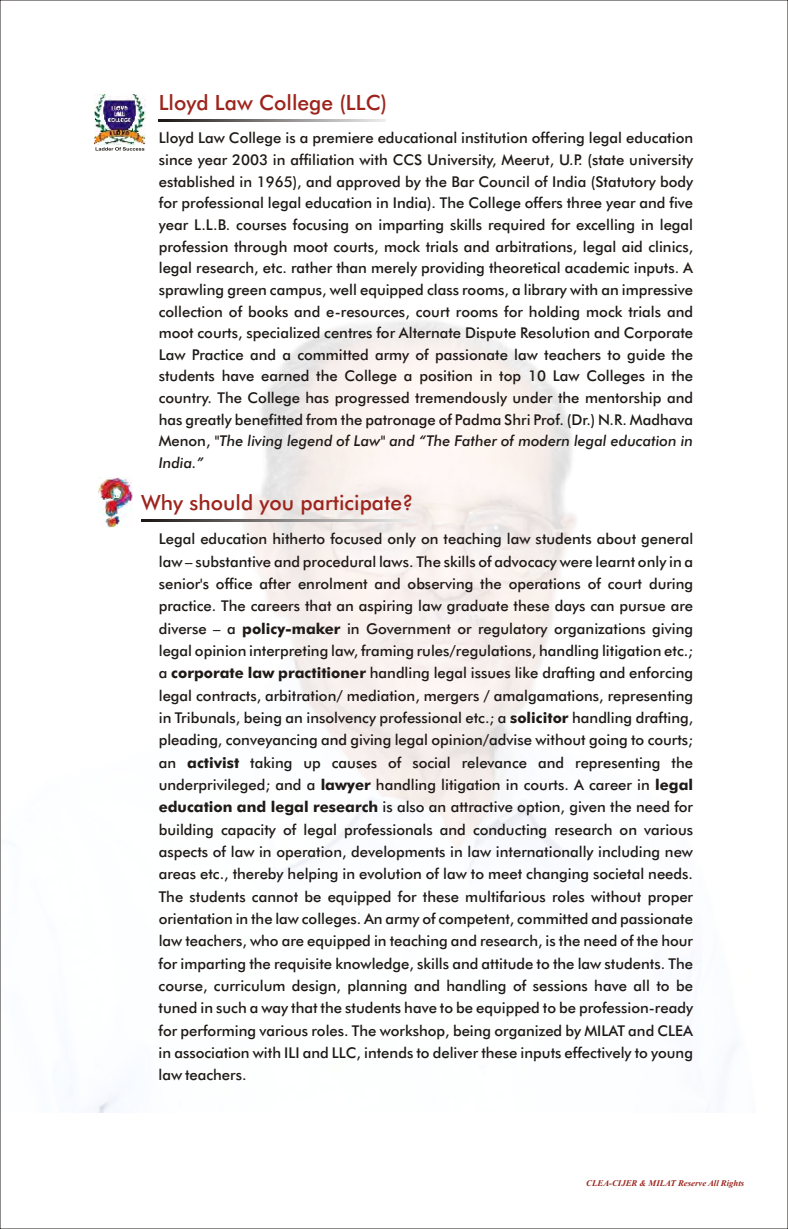
<style>
.page{position:relative;width:788px;height:1229px;background:#fff}
.page>*{position:absolute;margin:0;border:0;box-sizing:border-box;transform-origin:0 0}
.t1{font:500 21px "Futura BT";color:#9c241c}
.t2{font:500 14.88px/22.4px "Futura BT";color:#1f1a17;text-align:justify}
.t3{font:italic 700 8.75px "Times New Roman";color:#9c241c}
.s1{font-style:italic}
.s2{font-style:inherit}
</style>
<div class="page">
<img style="left:94px;top:320px;width:645px;height:792px">
<svg style="left:141px;top:520px;width:271px;height:2px"></svg>
<svg style="left:159px;top:120px;width:226px;height:2px"></svg>
<svg style="left:95px;top:147px;width:49px;height:4px"></svg>
<img style="left:94px;top:95px;width:51px;height:50px">
<img style="left:99px;top:477px;width:34px;height:50px">
<h1 class="t1" style="left:159px;top:94px;width:230px">Lloyd Law College (LLC)</h1>
<p class="t2" style="left:159px;top:129px;width:536px;line-height:21.7px">Lloyd Law College is a premiere educational institution offering legal education since year 2003 in affiliation with CCS University, Meerut, U.P. (state university established in 1965), and approved by the Bar Council of India (Statutory body for professional legal education in India). The College offers three year and five year L.L.B. courses focusing on imparting skills required for excelling in legal profession through moot courts, mock trials and arbitrations, legal aid clinics, legal research, etc. rather than merely providing theoretical academic inputs. A sprawling green campus, well equipped class rooms, a library with an impressive collection of books and e-resources, court rooms for holding mock trials and moot courts, specialized centres for Alternate Dispute Resolution and Corporate Law Practice and a committed army of passionate law teachers to guide the students have earned the College a position in top 10 Law Colleges in the country. The College has progressed tremendously under the mentorship and has greatly benefitted from the patronage of Padma Shri Prof. (Dr.) N.R. Madhava Menon, <span class="s1">"The living legend of Law" and “The Father of modern legal education in India.”</span></p>
<h1 class="t1" style="left:141px;top:494px;width:274px">Why should you participate?</h1>
<p class="t2" style="left:159px;top:529px;width:536px">Legal education hitherto focused only on teaching law students about general law – substantive and procedural laws. The skills of advocacy were learnt only in a senior's office after enrolment and observing the operations of court during practice. The careers that an aspiring law graduate these days can pursue are diverse – a <span class="s2">policy-maker</span> in Government or regulatory organizations giving legal opinion interpreting law, framing rules/regulations, handling litigation etc.; a <span class="s2">corporate law practitioner</span> handling legal issues like drafting and enforcing legal contracts, arbitration/ mediation, mergers / amalgamations, representing in Tribunals, being an insolvency professional etc.; a <span class="s2">solicitor</span> handling drafting, pleading, conveyancing and giving legal opinion/advise without going to courts; an <span class="s2">activist</span> taking up causes of social relevance and representing the underprivileged; and a <span class="s2">lawyer</span> handling litigation in courts. A career in <span class="s2">legal education and legal research</span> is also an attractive option, given the need for building capacity of legal professionals and conducting research on various aspects of law in operation, developments in law internationally including new areas etc., thereby helping in evolution of law to meet changing societal needs.<br>The students cannot be equipped for these multifarious roles without proper orientation in the law colleges. An army of competent, committed and passionate law teachers, who are equipped in teaching and research, is the need of the hour for imparting the requisite knowledge, skills and attitude to the law students. The course, curriculum design, planning and handling of sessions have all to be tuned in such a way that the students have to be equipped to be profession-ready for performing various roles. The workshop, being organized by MILAT and CLEA in association with ILI and LLC, intends to deliver these inputs effectively to young law teachers.</p>
<p class="t3" style="left:586px;top:1180px;width:159px">CLEA-CIJER &amp; MILAT Reserve All Rights</p>
</div>
